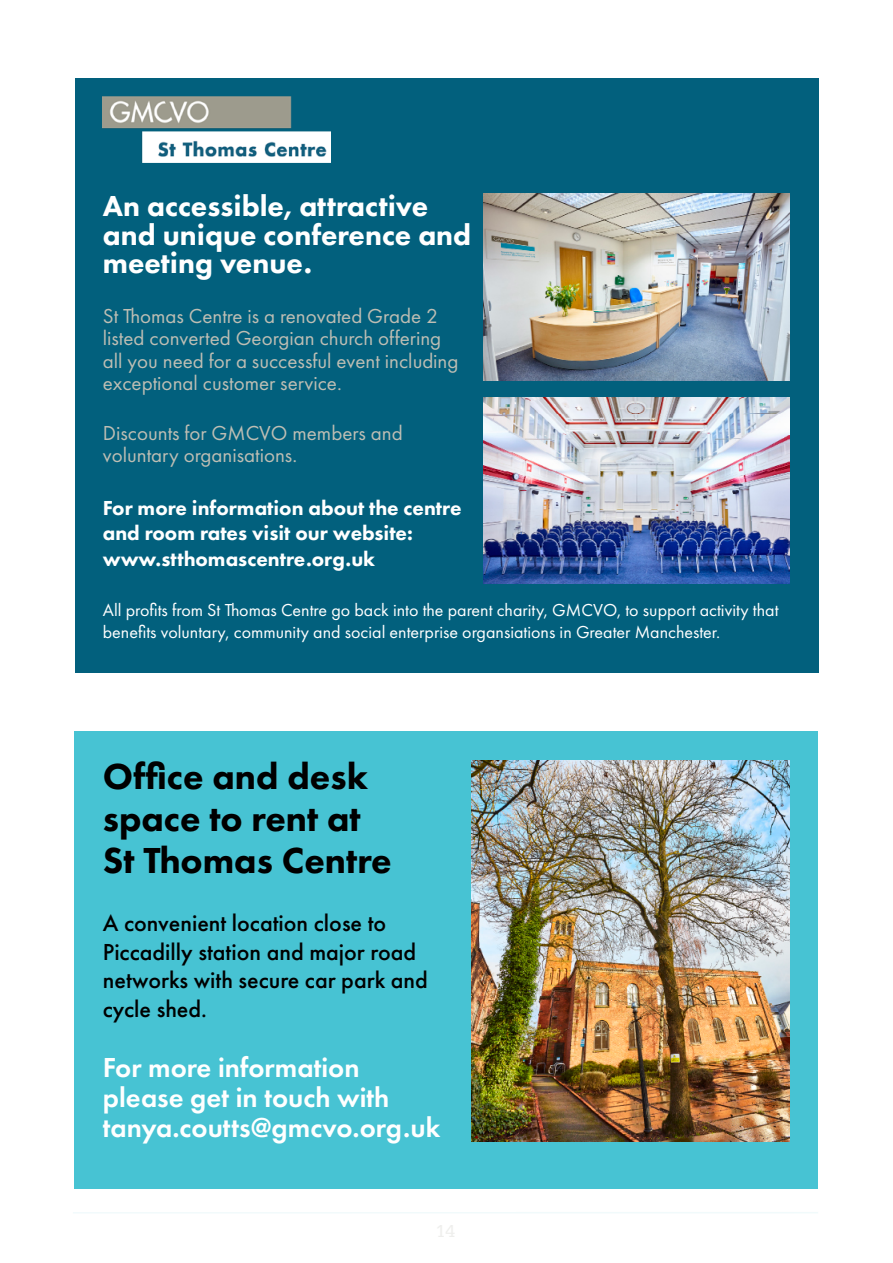
<style>
.page{position:relative;width:893px;height:1263px;background:#fff}
.page>*{position:absolute;margin:0;border:0;box-sizing:border-box;transform-origin:0 0}
.t1{font:800 37.5px/42px "Futura PT";color:#000}
.t2{font:800 30px/28.5px "Futura PT";color:#fff}
.t3{font:600 28.5px/30px "Futura PT";color:#fff}
.t4{font:500 24px/28.5px "Futura PT";color:#000}
.t5{font:21px/22.5px "Futura PT";color:#bebeb4}
.t6{font:800 21px/25.5px "Futura PT";color:#fff}
.t7{font:18px/22.5px "Futura PT";color:#fff}
</style>
<div class="page">
<div style="left:75px;top:75px;width:743px;height:598px;background:#02607d"></div>
<img style="left:103px;top:96px;width:228px;height:66px">
<img style="left:483px;top:194px;width:307px;height:186px">
<img style="left:483px;top:397px;width:307px;height:187px">
<div style="left:75px;top:730px;width:743px;height:458px;background:#47c3d3"></div>
<img style="left:471px;top:760px;width:319px;height:381px">
<div style="left:25px;top:14px;width:817px;height:64px;background:#fff"></div>
<h2 class="t2" style="left:103px;top:192px;width:370px">An accessible, attractive and unique conference and meeting venue.</h2>
<p class="t5" style="left:103px;top:305px;width:357px">St Thomas Centre is a renovated Grade 2 listed converted Georgian church offering all you need for a successful event including exceptional customer service.</p>
<p class="t5" style="left:103px;top:422px;width:301px">Discounts for GMCVO members and voluntary organisations.</p>
<p class="t6" style="left:103px;top:495px;width:360px">For more information about the centre and room rates visit our website: www.stthomascentre.org.uk</p>
<p class="t7" style="left:103px;top:598px;width:677px">All profits from St Thomas Centre go back into the parent charity, GMCVO, to support activity that benefits voluntary, community and social enterprise organsiations in Greater Manchester.</p>
<h1 class="t1" style="left:103px;top:754px;width:290px">Office and desk space to rent at<br>St Thomas Centre</h1>
<p class="t4" style="left:103px;top:909px;width:327px">A convenient location close to<br>Piccadilly station and major road networks with secure car park and cycle shed.</p>
<h3 class="t3" style="left:103px;top:1052px;width:339px">For more information please get in touch with tanya.coutts@gmcvo.org.uk</h3>
</div>
